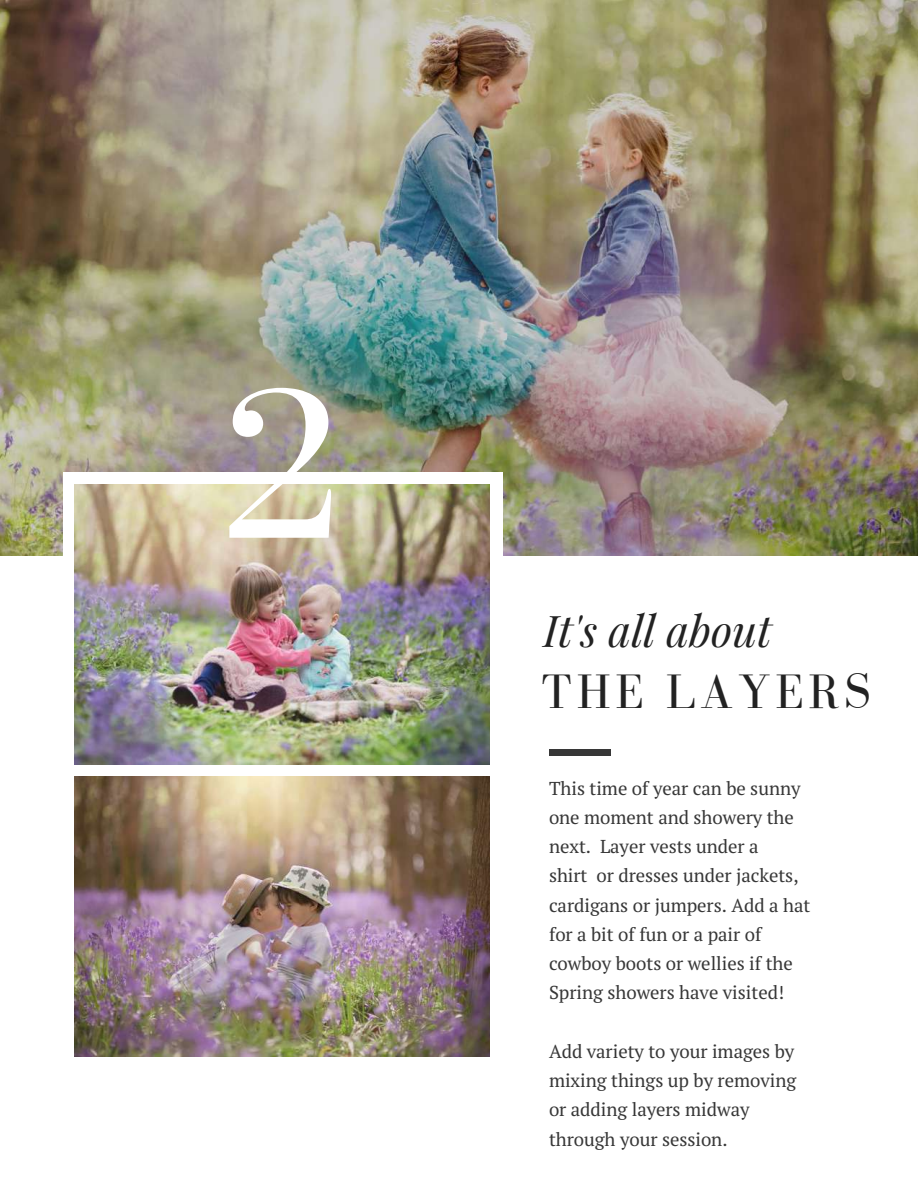
<style>
.page{position:relative;width:918px;height:1188px;background:#fff}
.page>*{position:absolute;margin:0;border:0;box-sizing:border-box;transform-origin:0 0}
.t1{font:224.1px "Bodoni FLF";color:#fff}
.t2{font:49.8px "Bodoni FLF";letter-spacing:.09em;color:#222}
.t3{font:italic 43.65px "Playfair Display";color:#222}
.t4{font:18.75px/29.2px "PT Serif";letter-spacing:-.005em;color:#373737}
</style>
<div class="page">
<img style="left:0;top:0;width:918px;height:556px">
<div style="left:63px;top:472px;width:440px;height:608px;background:#fff"></div>
<img style="left:74px;top:485px;width:415px;height:280px">
<img style="left:74px;top:776px;width:415px;height:280px">
<div style="left:549px;top:749px;width:62px;height:7px;background:#373737"></div>
<h1 class="t1" style="left:220px;top:342px;width:122px">2</h1>
<h3 class="t3" style="left:543px;top:600px;width:230px">It's all about</h3>
<h2 class="t2" style="left:541px;top:664px;width:331px">THE LAYERS</h2>
<p class="t4" style="left:549px;top:773px;width:263px">This time of year can be sunny one moment and showery the next. Layer vests under a<br>shirt or dresses under jackets, cardigans or jumpers. Add a hat for a bit of fun or a pair of cowboy boots or wellies if the<br>Spring showers have visited!</p>
<p class="t4" style="left:549px;top:1036px;width:249px">Add variety to your images by mixing things up by removing or adding layers midway through your session.</p>
</div>
